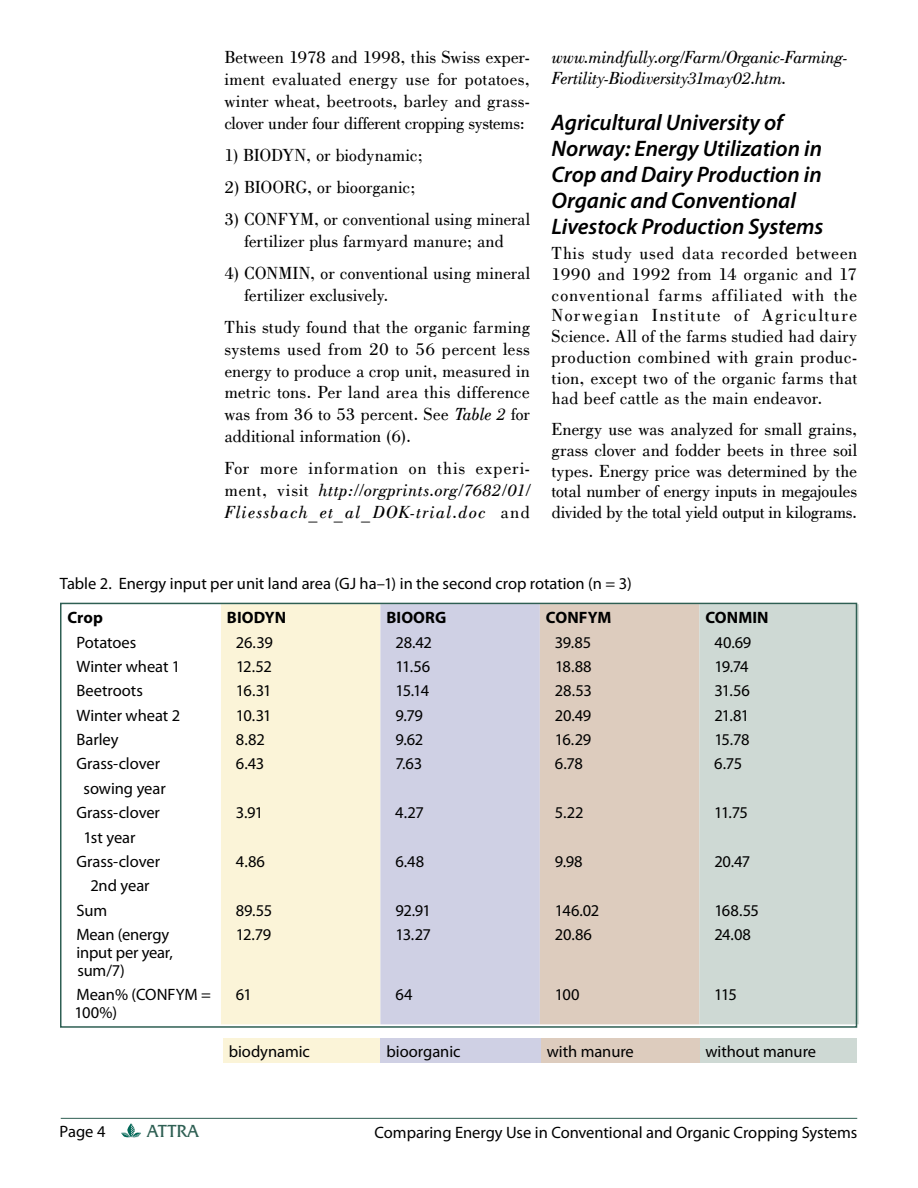
<style>
.page{position:relative;width:918px;height:1188px;background:#fff}
.page>*{position:absolute;margin:0;border:0;box-sizing:border-box;transform-origin:0 0}
.t1{font:italic 600 22.5px/26px "Myriad Pro";letter-spacing:-.005em;color:#000}
.t2{font:18px/20.7px "Bodoni";color:#000;text-align:justify}
.t3{font:italic 18px/21.9px "Bodoni";letter-spacing:.005em;color:#000;text-align:justify}
.t4{font:18px "Friz Quadrata IT Cby BT";letter-spacing:-.01em;color:#2e5f53}
.t5{font:16.5px/24.5px "Myriad Pro";letter-spacing:-.005em;color:#000}
.t6{font:700 16.5px "Myriad Pro";letter-spacing:.01em;color:#000}
.s1{font-style:italic}
.s2{font-style:normal}
</style>
<div class="page">
<div style="left:221px;top:606px;width:159px;height:418px;background:#fbf4d8"></div>
<svg style="left:380px;top:606px;width:160px;height:418px;background:#d0d1e4"></svg>
<div style="left:540px;top:606px;width:159px;height:418px;background:#ddccbe"></div>
<div style="left:699px;top:604px;width:160px;height:420px;background:#ced9d4"></div>
<div style="left:60px;top:603px;width:797px;height:425px;border:2px solid #2e5f53"></div>
<div style="left:223px;top:1039px;width:158px;height:24px;background:#fbf4d8"></div>
<div style="left:381px;top:1039px;width:160px;height:24px;background:#cfd0e4"></div>
<div style="left:541px;top:1039px;width:159px;height:24px;background:#ddccbe"></div>
<div style="left:700px;top:1039px;width:156px;height:24px;background:#ced9d4"></div>
<hr style="left:61px;top:1118px;width:796px;height:1px;background:#2e5f53">
<svg style="left:121px;top:1123px;width:20px;height:15px"></svg>
<p class="t2" style="left:224px;top:46px;width:307px;line-height:21.9px">Between 1978 and 1998, this Swiss exper&shy;iment evaluated energy use for potatoes, winter wheat, beetroots, barley and grass&shy;clover under four different cropping systems:</p>
<p class="t2" style="left:224px;top:145px;width:200px">1) BIODYN, or biodynamic;</p>
<p class="t2" style="left:224px;top:177px;width:192px">2) BIOORG, or bioorganic;</p>
<p class="t2" style="left:224px;top:208px;width:307px;line-height:21.9px;text-align:center">3) CONFYM, or conventional using mineral fertilizer plus farmyard manure; and</p>
<p class="t2" style="left:244px;top:262px;width:287px;line-height:21.9px;text-indent:-20px">4) CONMIN, or conventional using mineral fertilizer exclusively.</p>
<p class="t2" style="left:224px;top:316px;width:307px;line-height:21.9px">This study found that the organic farming systems used from 20 to 56 percent less energy to produce a crop unit, measured in metric tons. Per land area this difference was from 36 to 53 percent. See <span class="s1">Table 2</span> for additional information (6).</p>
<p class="t3" style="left:224px;top:458px;width:307px"><span class="s2">For more information on this experi&shy;ment, visit</span> http://orgprints.org/7682/01/ Fliessbach_et_al_DOK-trial.doc <span class="s2">and</span></p>
<p class="t3" style="left:552px;top:47px;width:297px;line-height:20.7px">www.mindfully.org/Farm/Organic-Farming-<br>Fertility-Biodiversity31may02.htm.</p>
<p class="t1" style="left:552px;top:111px;width:273px">Agricultural University of<br>Norway: Energy Utilization in<br>Crop and Dairy Production in<br>Organic and Conventional<br>Livestock Production Systems</p>
<p class="t2" style="left:552px;top:243px;width:307px">This study used data recorded between 1990 and 1992 from 14 organic and 17 conventional farms affiliated with the Norwegian Institute of Agriculture Science. All of the farms studied had dairy production combined with grain produc&shy;tion, except two of the organic farms that had beef cattle as the main endeavor.</p>
<p class="t2" style="left:552px;top:419px;width:307px">Energy use was analyzed for small grains, grass clover and fodder beets in three soil types. Energy price was determined by the total number of energy inputs in megajoules divided by the total yield output in kilograms.</p>
<p class="t5" style="left:60px;top:573px;width:573px">Table 2. Energy input per unit land area (GJ ha–1) in the second crop rotation (n = 3)</p>
<p class="t6" style="left:68px;top:611px;width:37px">Crop</p>
<p class="t6" style="left:227px;top:611px;width:61px">BIODYN</p>
<p class="t6" style="left:386px;top:611px;width:61px">BIOORG</p>
<p class="t6" style="left:546px;top:611px;width:67px">CONFYM</p>
<p class="t6" style="left:705px;top:611px;width:65px">CONMIN</p>
<p class="t5" style="left:77px;top:631px;width:61px">Potatoes</p>
<p class="t5" style="left:236px;top:631px;width:38px">26.39</p>
<p class="t5" style="left:395px;top:631px;width:38px">28.42</p>
<p class="t5" style="left:555px;top:631px;width:38px">39.85</p>
<p class="t5" style="left:714px;top:631px;width:39px">40.69</p>
<p class="t5" style="left:77px;top:656px;width:105px">Winter wheat 1</p>
<p class="t5" style="left:236px;top:656px;width:37px">12.52</p>
<p class="t5" style="left:396px;top:656px;width:36px">11.56</p>
<p class="t5" style="left:555px;top:656px;width:38px">18.88</p>
<p class="t5" style="left:714px;top:656px;width:36px">19.74</p>
<p class="t5" style="left:77px;top:680px;width:68px">Beetroots</p>
<p class="t5" style="left:236px;top:680px;width:37px">16.31</p>
<p class="t5" style="left:395px;top:680px;width:35px">15.14</p>
<p class="t5" style="left:555px;top:680px;width:38px">28.53</p>
<p class="t5" style="left:714px;top:680px;width:37px">31.56</p>
<p class="t5" style="left:77px;top:704px;width:105px">Winter wheat 2</p>
<p class="t5" style="left:236px;top:704px;width:37px">10.31</p>
<p class="t5" style="left:395px;top:704px;width:29px">9.79</p>
<p class="t5" style="left:555px;top:704px;width:38px">20.49</p>
<p class="t5" style="left:714px;top:704px;width:37px">21.81</p>
<p class="t5" style="left:77px;top:729px;width:44px">Barley</p>
<p class="t5" style="left:236px;top:729px;width:30px">8.82</p>
<p class="t5" style="left:395px;top:729px;width:29px">9.62</p>
<p class="t5" style="left:555px;top:729px;width:38px">16.29</p>
<p class="t5" style="left:714px;top:729px;width:37px">15.78</p>
<p class="t5" style="left:77px;top:753px;width:85px">Grass-clover</p>
<p class="t5" style="left:236px;top:753px;width:30px">6.43</p>
<p class="t5" style="left:395px;top:753px;width:28px">7.63</p>
<p class="t5" style="left:555px;top:753px;width:30px">6.78</p>
<p class="t5" style="left:714px;top:753px;width:29px">6.75</p>
<p class="t5" style="left:77px;top:778px;width:91px;text-align:center">sowing year<br>Grass-clover</p>
<p class="t5" style="left:236px;top:802px;width:29px">3.91</p>
<p class="t5" style="left:395px;top:802px;width:30px">4.27</p>
<p class="t5" style="left:555px;top:802px;width:30px">5.22</p>
<p class="t5" style="left:714px;top:802px;width:35px">11.75</p>
<p class="t5" style="left:77px;top:826px;width:85px;text-indent:7px">1st year<br>Grass-clover</p>
<p class="t5" style="left:77px;top:875px;width:75px;text-indent:14px">2nd year<br>Sum</p>
<p class="t5" style="left:236px;top:851px;width:30px">4.86</p>
<p class="t5" style="left:395px;top:851px;width:30px">6.48</p>
<p class="t5" style="left:555px;top:851px;width:29px">9.98</p>
<p class="t5" style="left:714px;top:851px;width:38px">20.47</p>
<p class="t5" style="left:236px;top:899px;width:38px">89.55</p>
<p class="t5" style="left:395px;top:899px;width:37px">92.91</p>
<p class="t5" style="left:555px;top:899px;width:46px">146.02</p>
<p class="t5" style="left:714px;top:899px;width:46px">168.55</p>
<p class="t5" style="left:77px;top:927px;width:98px;line-height:18px">Mean (energy input per year, sum/7)</p>
<p class="t5" style="left:236px;top:924px;width:37px">12.79</p>
<p class="t5" style="left:395px;top:924px;width:37px">13.27</p>
<p class="t5" style="left:555px;top:924px;width:39px">20.86</p>
<p class="t5" style="left:714px;top:924px;width:38px">24.08</p>
<p class="t5" style="left:74px;top:987px;width:138px;line-height:18px">Mean% (CONFYM =<br>100%)</p>
<p class="t5" style="left:236px;top:984px;width:17px">61</p>
<p class="t5" style="left:395px;top:984px;width:19px">64</p>
<p class="t5" style="left:555px;top:984px;width:26px">100</p>
<p class="t5" style="left:714px;top:984px;width:24px">115</p>
<p class="t5" style="left:229px;top:1041px;width:83px">biodynamic</p>
<p class="t5" style="left:387px;top:1041px;width:76px">bioorganic</p>
<p class="t5" style="left:547px;top:1041px;width:89px">with manure</p>
<p class="t5" style="left:706px;top:1041px;width:112px">without manure</p>
<p class="t5" style="left:60px;top:1121px;width:47px">Page 4</p>
<p class="t4" style="left:147px;top:1120px;width:53px">ATTRA</p>
<p class="t5" style="left:375px;top:1122px;width:484px">Comparing Energy Use in Conventional and Organic Cropping Systems</p>
</div>
